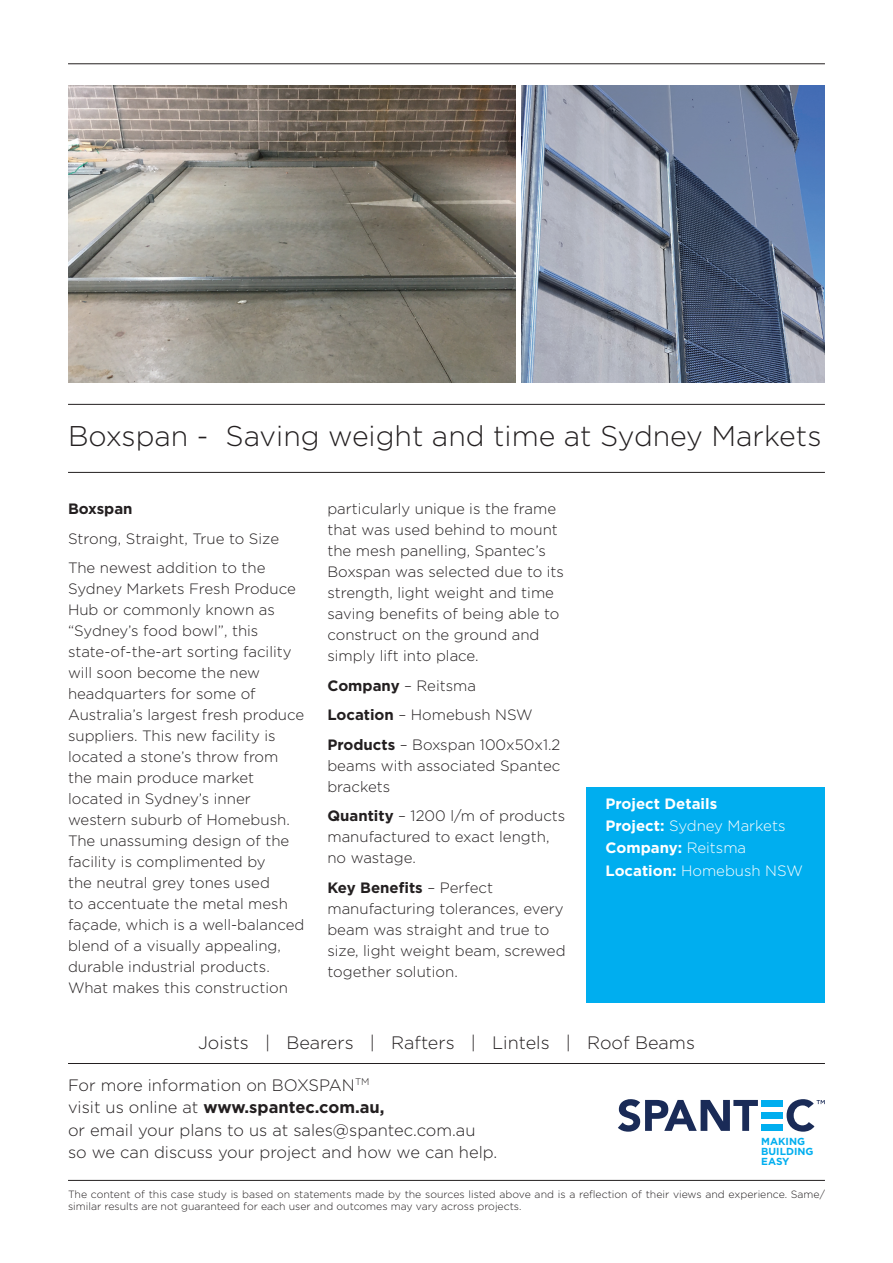
<style>
.page{position:relative;width:893px;height:1263px;background:#fff}
.page>*{position:absolute;margin:0;border:0;box-sizing:border-box;transform-origin:0 0}
.t1{font:300 28.5px "Gotham";color:#231f20}
.t2{font:300 18px "Gotham";color:#231f20}
.t3{font:300 16.5px/22.5px "Gotham";color:#231f20}
.t4{font:300 15px/21px "Gotham";color:#231f20}
.t5{font:700 15px/22.2px "Gotham";color:#fff}
.t6{font:700 15px "Gotham";color:#231f20}
.t7{font:300 10.5px/12.6px "Gotham";color:#231f20}
.t8{font:700 10.2px/10.2px "Gotham";color:#00aeef}
.s1{font-weight:700}
.s2{font-weight:300}
</style>
<div class="page">
<div style="left:587px;top:787px;width:238px;height:215px;background:#00aeef"></div>
<hr style="left:68px;top:63px;width:757px;height:1px;background:#231f20">
<hr style="left:68px;top:404px;width:757px;height:1px;background:#231f20">
<hr style="left:68px;top:472px;width:757px;height:1px;background:#231f20">
<hr style="left:68px;top:1180px;width:757px;height:1px;background:#231f20">
<hr style="left:68px;top:1063px;width:757px;height:1px;background:#231f20">
<div style="left:762px;top:1100px;width:21px;height:6px;background:#00aeef"></div>
<div style="left:762px;top:1112px;width:21px;height:6px;background:#00aeef"></div>
<div style="left:762px;top:1124px;width:21px;height:7px;background:#00aeef"></div>
<svg style="left:618px;top:1099px;width:140px;height:33px"></svg>
<svg style="left:787px;top:1099px;width:38px;height:33px"></svg>
<img style="left:522px;top:85px;width:303px;height:297px">
<img style="left:68px;top:85px;width:448px;height:297px">
<h1 class="t1" style="left:68px;top:418px;width:755px">Boxspan - Saving weight and time at Sydney Markets</h1>
<p class="t6" style="left:68px;top:499px;width:66px">Boxspan</p>
<p class="t4" style="left:68px;top:523px;width:213px;line-height:29.5px">Strong, Straight, True to Size<br>The newest addition to the</p>
<p class="t4" style="left:68px;top:578px;width:238px">Sydney Markets Fresh Produce<br>Hub or commonly known as “Sydney’s food bowl”, this state-of-the-art sorting facility will soon become the new headquarters for some of<br>Australia’s largest fresh produce suppliers. This new facility is located a stone’s throw from the main produce market located in Sydney’s inner western suburb of Homebush.<br>The unassuming design of the facility is complimented by<br>the neutral grey tones used<br>to accentuate the metal mesh façade, which is a well-balanced blend of a visually appealing, durable industrial products.<br>What makes this construction</p>
<p class="t4" style="left:327px;top:498px;width:238px">particularly unique is the frame that was used behind to mount the mesh panelling, Spantec’s<br>Boxspan was selected due to its strength, light weight and time saving benefits of being able to construct on the ground and simply lift into place.</p>
<p class="t4" style="left:327px;top:670px;width:235px;line-height:29.5px"><span class="s1">Company</span> – Reitsma<br><span class="s1">Location</span> – Homebush NSW<br><span class="s1">Products</span> – Boxspan 100x50x1.2</p>
<p class="t4" style="left:327px;top:754px;width:234px">beams with associated Spantec brackets</p>
<p class="t4" style="left:327px;top:805px;width:239px"><span class="s1">Quantity</span> – 1200 l/m of products manufactured to exact length, no wastage.</p>
<p class="t4" style="left:327px;top:876px;width:240px"><span class="s1">Key Benefits</span> – Perfect manufacturing tolerances, every beam was straight and true to size, light weight beam, screwed together solution.</p>
<p class="t5" style="left:605px;top:792px;width:199px">Project Details<br>Project: <span class="s2">Sydney Markets<br></span>Company: <span class="s2">Reitsma<br></span>Location: <span class="s2">Homebush NSW</span></p>
<p class="t2" style="left:198px;top:1031px;width:498px">Joists | Bearers | Rafters | Lintels | Roof Beams</p>
<p class="t3" style="left:68px;top:1073px;width:431px">For more information on BOXSPAN<sup>TM<br></sup>visit us online at <span class="s1">www.spantec.com.au,<br></span>or email your plans to us at sales@spantec.com.au so we can discuss your project and how we can help.</p>
<p class="t8" style="left:761px;top:1136px;width:54px">MAKING<br>BUILDING<br>EASY</p>
<p class="t7" style="left:68px;top:1187px;width:758px">The content of this case study is based on statements made by the sources listed above and is a reflection of their views and experience. Same/ similar results are not guaranteed for each user and outcomes may vary across projects.</p>
</div>
